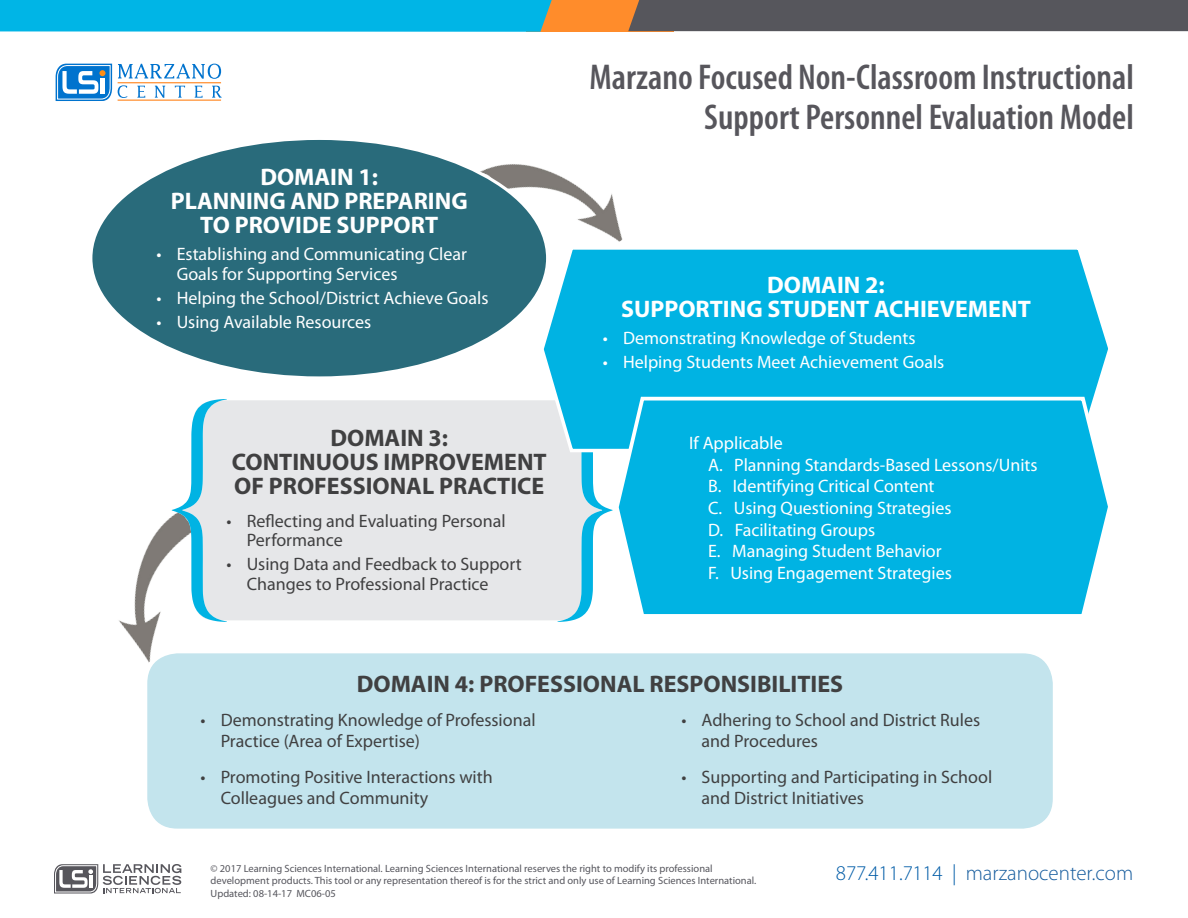
<style>
.page{position:relative;width:1188px;height:918px;background:#fff}
.page>*{position:absolute;margin:0;border:0;box-sizing:border-box;transform-origin:0 0}
.t1{font:600 condensed 36px "Myriad Pro";color:#57565c}
.t2{font:700 24px/24px "Myriad Pro";color:#404041}
.t3{font:700 24px/24px "Myriad Pro";color:#fff;text-align:center}
.t4{font:300 21px "Myriad Pro";color:#175d9e}
.t5{font:18px/19.5px "Myriad Pro";color:#fff}
.t6{font:18px/21px "Myriad Pro";color:#404041}
.t7{font:10.5px/12.6px "Myriad Pro";color:#56565d}
.s1{color:#015ca7}
</style>
<div class="page">
<div style="left:526px;top:0;width:147px;height:31px;background:#ff8c2b"></div>
<div style="left:0;top:0;width:552px;height:32px;background:#00b5e6"></div>
<div style="left:628px;top:0;width:560px;height:31px;background:#56565c"></div>
<svg style="left:56px;top:64px;width:56px;height:37px"></svg>
<svg style="left:118px;top:64px;width:103px;height:15px"></svg>
<svg style="left:118px;top:85px;width:9px;height:13px"></svg>
<svg style="left:137px;top:86px;width:8px;height:12px"></svg>
<svg style="left:155px;top:86px;width:10px;height:12px"></svg>
<svg style="left:175px;top:86px;width:10px;height:12px"></svg>
<svg style="left:195px;top:86px;width:8px;height:12px"></svg>
<svg style="left:212px;top:86px;width:10px;height:12px"></svg>
<hr style="left:118px;top:82px;width:103px;height:1px;background:#ff8c2b">
<hr style="left:118px;top:100px;width:103px;height:1px;background:#ff8c2b">
<svg style="left:54px;top:864px;width:127px;height:30px"></svg>
<img style="left:480px;top:164px;width:143px;height:78px">
<img style="left:119px;top:510px;width:53px;height:153px">
<div style="left:193px;top:400px;width:396px;height:220px;background:#e6e7e9;border-radius:22px"></div>
<svg style="left:557px;top:454px;width:56px;height:168px"></svg>
<div style="left:91px;top:138px;width:457px;height:240px;background:#296b7b;border-radius:50%"></div>
<div style="left:145px;top:651px;width:910px;height:180px;background:#c3e4ed;border-radius:32px"></div>
<div style="left:143px;top:649px;width:914px;height:184px;border:4px solid #fff;border-radius:32px"></div>
<svg style="left:538px;top:244px;width:570px;height:210px;background:#19bae5"></svg>
<svg style="left:613px;top:394px;width:495px;height:221px;background:#11b8e4"></svg>
<svg style="left:172px;top:399px;width:55px;height:223px"></svg>
<p class="t3" style="left:260px;top:165px;width:119px">DOMAIN 1:</p>
<p class="t3" style="left:171px;top:189px;width:298px">PLANNING AND PREPARING<br>TO PROVIDE SUPPORT</p>
<p class="t5" style="left:177px;top:244px;width:292px;text-indent:-20px">• Establishing and Communicating Clear<br>Goals for Supporting Services</p>
<p class="t5" style="left:156px;top:288px;width:334px">• Helping the School/District Achieve Goals</p>
<p class="t5" style="left:156px;top:312px;width:216px">• Using Available Resources</p>
<p class="t2" style="left:330px;top:425px;width:119px">DOMAIN 3:</p>
<p class="t2" style="left:232px;top:449px;width:316px">CONTINUOUS IMPROVEMENT<br>OF PROFESSIONAL PRACTICE</p>
<p class="t6" style="left:247px;top:511px;width:260px;line-height:19.5px;text-indent:-20px">• Reflecting and Evaluating Personal<br>Performance</p>
<p class="t6" style="left:247px;top:554px;width:277px;line-height:19.5px;text-indent:-20px">• Using Data and Feedback to Support<br>Changes to Professional Practice</p>
<p class="t1" style="left:590px;top:54px;width:546px">Marzano Focused Non-Classroom Instructional</p>
<p class="t1" style="left:704px;top:95px;width:431px">Support Personnel Evaluation Model</p>
<p class="t3" style="left:767px;top:272px;width:119px">DOMAIN 2:</p>
<p class="t3" style="left:621px;top:296px;width:411px">SUPPORTING STUDENT ACHIEVEMENT</p>
<p class="t5" style="left:603px;top:328px;width:314px">• Demonstrating Knowledge of Students</p>
<p class="t5" style="left:603px;top:352px;width:343px">• Helping Students Meet Achievement Goals</p>
<p class="t5" style="left:689px;top:433px;width:95px">If Applicable</p>
<p class="t5" style="left:708px;top:455px;width:331px">A. Planning Standards-Based Lessons/Units</p>
<p class="t5" style="left:708px;top:476px;width:228px">B. Identifying Critical Content</p>
<p class="t5" style="left:708px;top:498px;width:245px">C. Using Questioning Strategies</p>
<p class="t5" style="left:708px;top:520px;width:169px">D. Facilitating Groups</p>
<p class="t5" style="left:708px;top:541px;width:235px">E. Managing Student Behavior</p>
<p class="t5" style="left:708px;top:563px;width:245px">F. Using Engagement Strategies</p>
<p class="t2" style="left:357px;top:671px;width:488px">DOMAIN 4: PROFESSIONAL RESPONSIBILITIES</p>
<p class="t6" style="left:221px;top:709px;width:316px;text-indent:-20px">• Demonstrating Knowledge of Professional<br>Practice (Area of Expertise)</p>
<p class="t6" style="left:221px;top:766px;width:274px;text-indent:-20px">• Promoting Positive Interactions with<br>Colleagues and Community</p>
<p class="t6" style="left:702px;top:709px;width:280px;text-indent:-20px">• Adhering to School and District Rules and Procedures</p>
<p class="t6" style="left:702px;top:766px;width:292px;text-indent:-20px">• Supporting and Participating in School and District Initiatives</p>
<p class="t7" style="left:211px;top:862px;width:547px">© 2017 Learning Sciences International. Learning Sciences International reserves the right to modify its professional development products. This tool or any representation thereof is for the strict and only use of Learning Sciences International.<br>Updated: 08-14-17 MC06-05</p>
<p class="t4" style="left:836px;top:860px;width:299px"><span class="s1">877.411.7114 |</span> marzanocenter.com</p>
</div>
